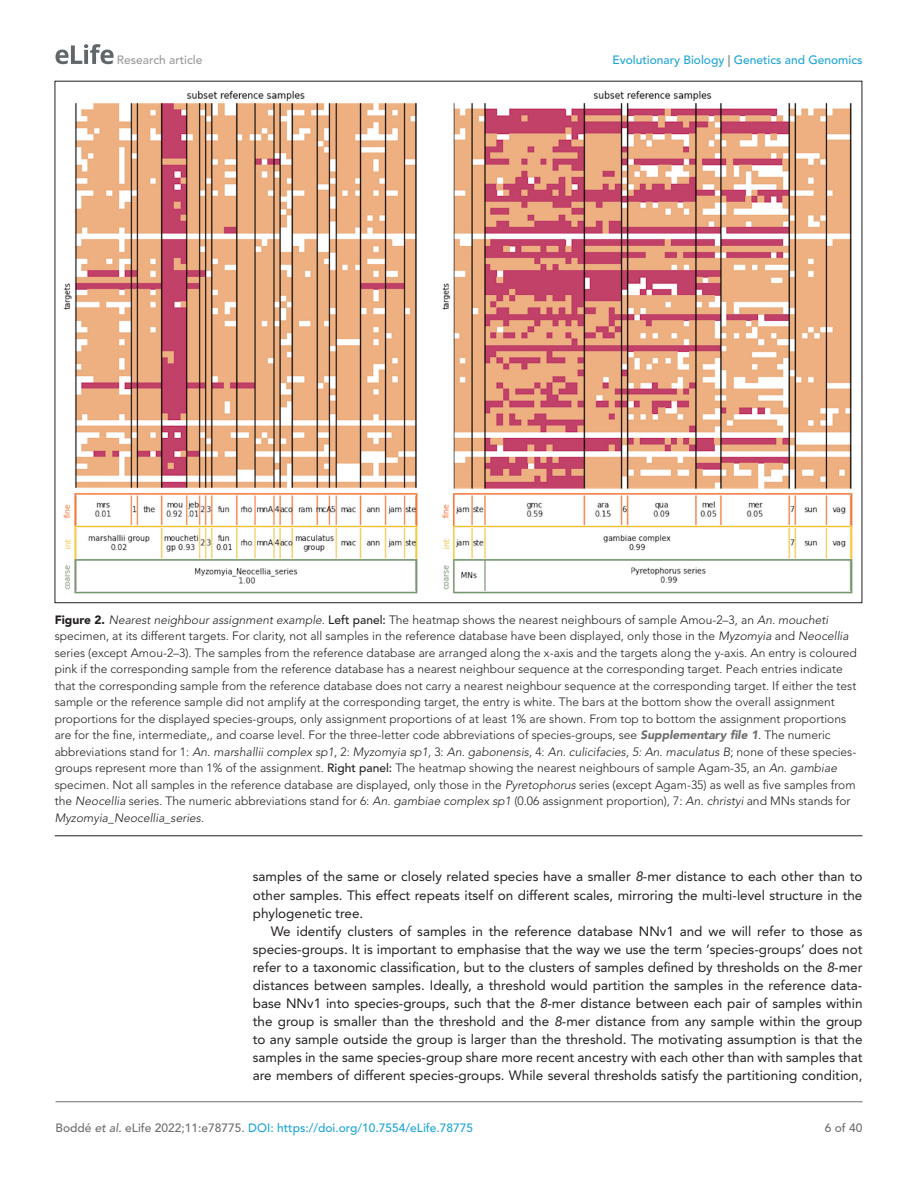
<style>
.page{position:relative;width:918px;height:1188px;background:#fff}
.page>*{position:absolute;margin:0;border:0;box-sizing:border-box;transform-origin:0 0}
.t1{font:13.5px/18px "Avenir LT Std";color:#231f20;text-align:justify}
.t2{font:300 12px/16.5px "Avenir LT Std";color:#231f20}
.t3{font:500 12px "Avenir LT Std";color:#1ea4d7}
.t4{font:500 12px "Avenir LT Std";color:#9a9a9a}
.t5{font:500 12px "Avenir LT Std";color:#6e6e70}
.s1{color:#6e6e70}
.s2{font-weight:900}
.s3{font-style:italic}
.s4{font-weight:500}
.s5{font-weight:900;font-style:italic;color:#6e6e70}
.s6{font-style:italic;color:#6e6e70}
</style>
<div class="page">
<svg style="left:56px;top:44px;width:58px;height:20px"></svg>
<hr style="left:56px;top:1101px;width:806px;height:1px;background:#6e6e70">
<hr style="left:55px;top:835px;width:807px;height:1px;background:#231f20">
<img style="left:64px;top:90px;width:789px;height:504px">
<p class="t4" style="left:117px;top:53px;width:87px">Research article</p>
<p class="t3" style="left:612px;top:53px;width:252px">Evolutionary Biology <span class="s1">|</span> Genetics and Genomics</p>
<p class="t2" style="left:55px;top:612px;width:804px"><span class="s2">Figure 2.</span> <span class="s3">Nearest neighbour assignment example</span>. <span class="s4">Left panel:</span> The heatmap shows the nearest neighbours of sample Amou-2–3, an <span class="s3">An. moucheti </span>specimen, at its different targets. For clarity, not all samples in the reference database have been displayed, only those in the <span class="s3">Myzomyia</span> and <span class="s3">Neocellia </span>series (except Amou-2–3). The samples from the reference database are arranged along the x-axis and the targets along the y-axis. An entry is coloured pink if the corresponding sample from the reference database has a nearest neighbour sequence at the corresponding target. Peach entries indicate that the corresponding sample from the reference database does not carry a nearest neighbour sequence at the corresponding target. If either the test sample or the reference sample did not amplify at the corresponding target, the entry is white. The bars at the bottom show the overall assignment proportions for the displayed species-groups, only assignment proportions of at least 1% are shown. From top to bottom the assignment proportions are for the fine, intermediate,, and coarse level. For the three-letter code abbreviations of species-groups, see <span class="s5">Supplementary file 1</span>. The numeric abbreviations stand for 1: <span class="s3">An. marshallii complex sp1</span>, 2: <span class="s3">Myzomyia sp1,</span> 3: <span class="s3">An. gabonensis,</span> 4: <span class="s3">An. culicifacies, 5: An. maculatus B</span>; none of these species&shy;groups represent more than 1% of the assignment. <span class="s4">Right panel:</span> The heatmap showing the nearest neighbours of sample Agam-35, an <span class="s3">An. gambiae </span>specimen. Not all samples in the reference database are displayed, only those in the <span class="s3">Pyretophorus</span> series (except Agam-35) as well as five samples from the <span class="s3">Neocellia</span> series. The numeric abbreviations stand for 6: <span class="s3">An. gambiae complex sp1</span> (0.06 assignment proportion), 7: <span class="s3">An. christyi</span> and MNs stands for <span class="s3">Myzomyia_Neocellia_series</span>.</p>
<p class="t1" style="left:253px;top:867px;width:611px;line-height:18.5px">samples of the same or closely related species have a smaller <span class="s3">8</span>-mer distance to each other than to other samples. This effect repeats itself on different scales, mirroring the multi-level structure in the phylogenetic tree.</p>
<p class="t1" style="left:253px;top:923px;width:611px;text-indent:18px">We identify clusters of samples in the reference database NNv1 and we will refer to those as species-groups. It is important to emphasise that the way we use the term ‘species-groups’ does not refer to a taxonomic classification, but to the clusters of samples defined by thresholds on the <span class="s3">8</span>-mer distances between samples. Ideally, a threshold would partition the samples in the reference data&shy;base NNv1 into species-groups, such that the <span class="s3">8</span>-mer distance between each pair of samples within the group is smaller than the threshold and the <span class="s3">8</span>-mer distance from any sample within the group to any sample outside the group is larger than the threshold. The motivating assumption is that the samples in the same species-group share more recent ancestry with each other than with samples that are members of different species-groups. While several thresholds satisfy the partitioning condition,</p>
<p class="t3" style="left:56px;top:1121px;width:419px"><span class="s1">Boddé</span> <span class="s6">et al</span><span class="s1">. eLife 2022;11:e78775.</span> DOI: https://doi.org/10.7554/eLife.78775</p>
<p class="t5" style="left:825px;top:1121px;width:39px">6 of 40</p>
</div>
